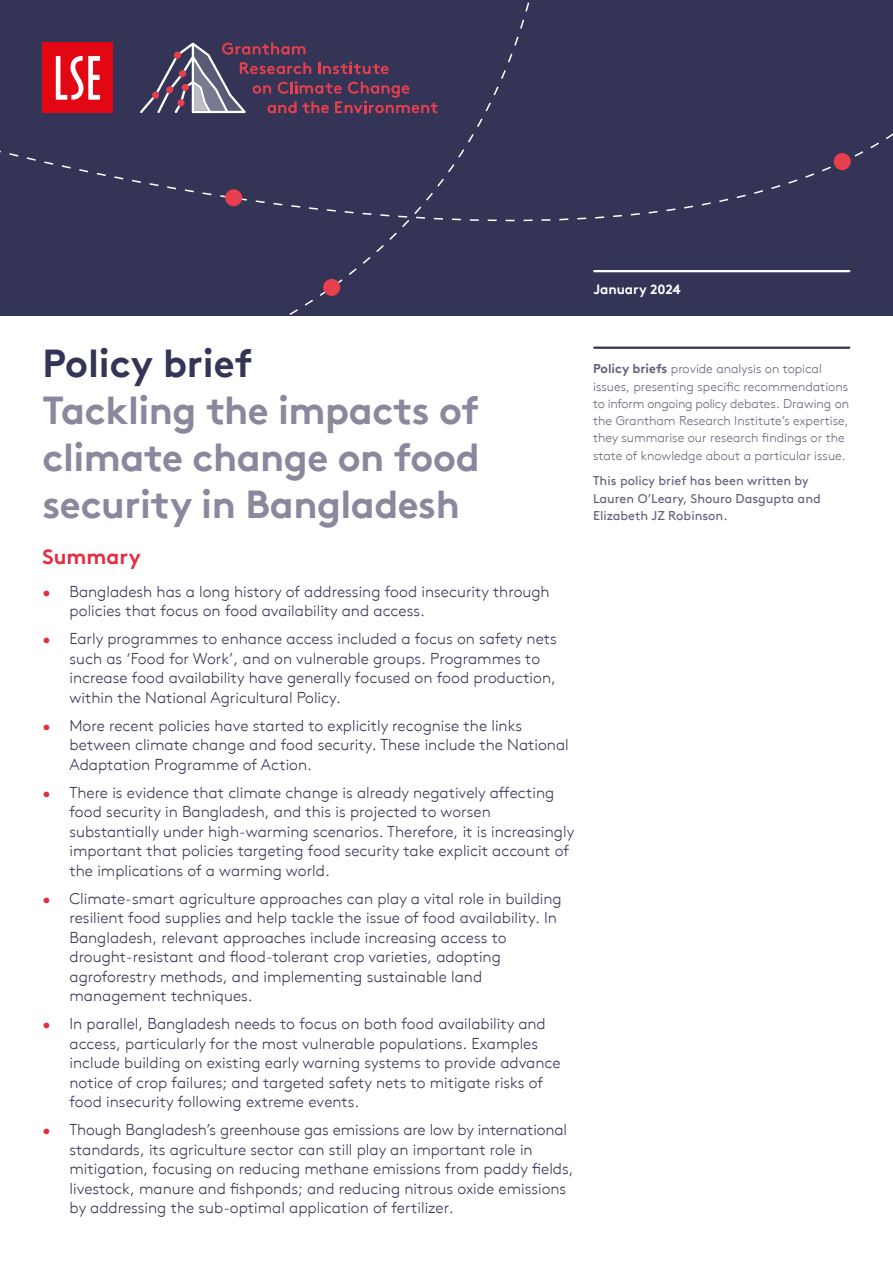
<style>
.page{position:relative;width:893px;height:1263px;background:#fff}
.page>*{position:absolute;margin:0;border:0;box-sizing:border-box;transform-origin:0 0}
.t1{font:700 39px/46.8px "Brown TT";letter-spacing:-.015em;color:#8d879e;text-align:justify}
.t2{font:700 39px "Brown TT";color:#343556}
.t3{font:700 21px "Brown TT";color:#e22e41}
.t4{font:300 15.75px/19.5px "Brown TT";color:#343556}
.t5{font:700 13.5px "Brown TT";color:#fff}
.t6{font:300 12.75px/17.2px "Brown TT";color:#66617d}
.t7{font:12.75px/17.2px "Brown TT";color:#66617d}
.s1{color:#e22e41}
.s2{font-weight:700}
</style>
<div class="page">
<div style="left:0;top:0;width:893px;height:316px;background:#343556"></div>
<svg style="left:0;top:111px;width:893px;height:204px"></svg>
<div style="left:225px;top:189px;width:17px;height:17px;background:#e83f4e;border-radius:50%"></div>
<div style="left:834px;top:153px;width:17px;height:17px;background:#e83f4e;border-radius:50%"></div>
<hr style="left:594px;top:347px;width:255px;height:2px;background:#343556">
<hr style="left:594px;top:270px;width:255px;height:2px;background:#fff">
<svg style="left:140px;top:43px;width:297px;height:70px"></svg>
<div style="left:43px;top:43px;width:70px;height:70px;background:#e30613"></div>
<svg style="left:56px;top:56px;width:44px;height:44px"></svg>
<p class="t5" style="left:593px;top:281px;width:89px">January 2024</p>
<h1 class="t2" style="left:43px;top:340px;width:212px">Policy brief</h1>
<h1 class="t1" style="left:43px;top:387px;width:439px">Tackling the impacts of climate change on food security in Bangladesh</h1>
<h2 class="t3" style="left:43px;top:544px;width:100px">Summary</h2>
<p class="t4" style="left:70px;top:582px;width:482px;text-indent:-27px"><span class="s1">•</span> Bangladesh has a long history of addressing food insecurity through policies that focus on food availability and access.</p>
<p class="t4" style="left:70px;top:629px;width:489px;text-indent:-27px"><span class="s1">•</span> Early programmes to enhance access included a focus on safety nets such as ‘Food for Work’, and on vulnerable groups. Programmes to increase food availability have generally focused on food production, within the National Agricultural Policy.</p>
<p class="t4" style="left:70px;top:716px;width:501px;text-indent:-27px"><span class="s1">•</span> More recent policies have started to explicitly recognise the links between climate change and food security. These include the National<br>Adaptation Programme of Action.</p>
<p class="t4" style="left:70px;top:783px;width:506px;text-indent:-27px"><span class="s1">•</span> There is evidence that climate change is already negatively affecting food security in Bangladesh, and this is projected to worsen substantially under high-warming scenarios. Therefore, it is increasingly important that policies targeting food security take explicit account of the implications of a warming world.</p>
<p class="t4" style="left:70px;top:889px;width:494px;text-indent:-27px"><span class="s1">•</span> Climate-smart agriculture approaches can play a vital role in building resilient food supplies and help tackle the issue of food availability. In Bangladesh, relevant approaches include increasing access to drought-resistant and flood-tolerant crop varieties, adopting agroforestry methods, and implementing sustainable land management techniques.</p>
<p class="t4" style="left:70px;top:1014px;width:493px;text-indent:-27px"><span class="s1">•</span> In parallel, Bangladesh needs to focus on both food availability and access, particularly for the most vulnerable populations. Examples include building on existing early warning systems to provide advance notice of crop failures; and targeted safety nets to mitigate risks of food insecurity following extreme events.</p>
<p class="t4" style="left:70px;top:1120px;width:506px;text-indent:-27px"><span class="s1">•</span> Though Bangladesh’s greenhouse gas emissions are low by international standards, its agriculture sector can still play an important role in mitigation, focusing on reducing methane emissions from paddy fields, livestock, manure and fishponds; and reducing nitrous oxide emissions by addressing the sub-optimal application of fertilizer.</p>
<p class="t6" style="left:593px;top:360px;width:258px"><span class="s2">Policy briefs</span> provide analysis on topical issues, presenting specific recommendations to inform ongoing policy debates. Drawing on the Grantham Research Institute’s expertise, they summarise our research findings or the state of knowledge about a particular issue.</p>
<p class="t7" style="left:593px;top:472px;width:229px">This policy brief has been written by<br>Lauren O’Leary, Shouro Dasgupta and<br>Elizabeth JZ Robinson.</p>
</div>
